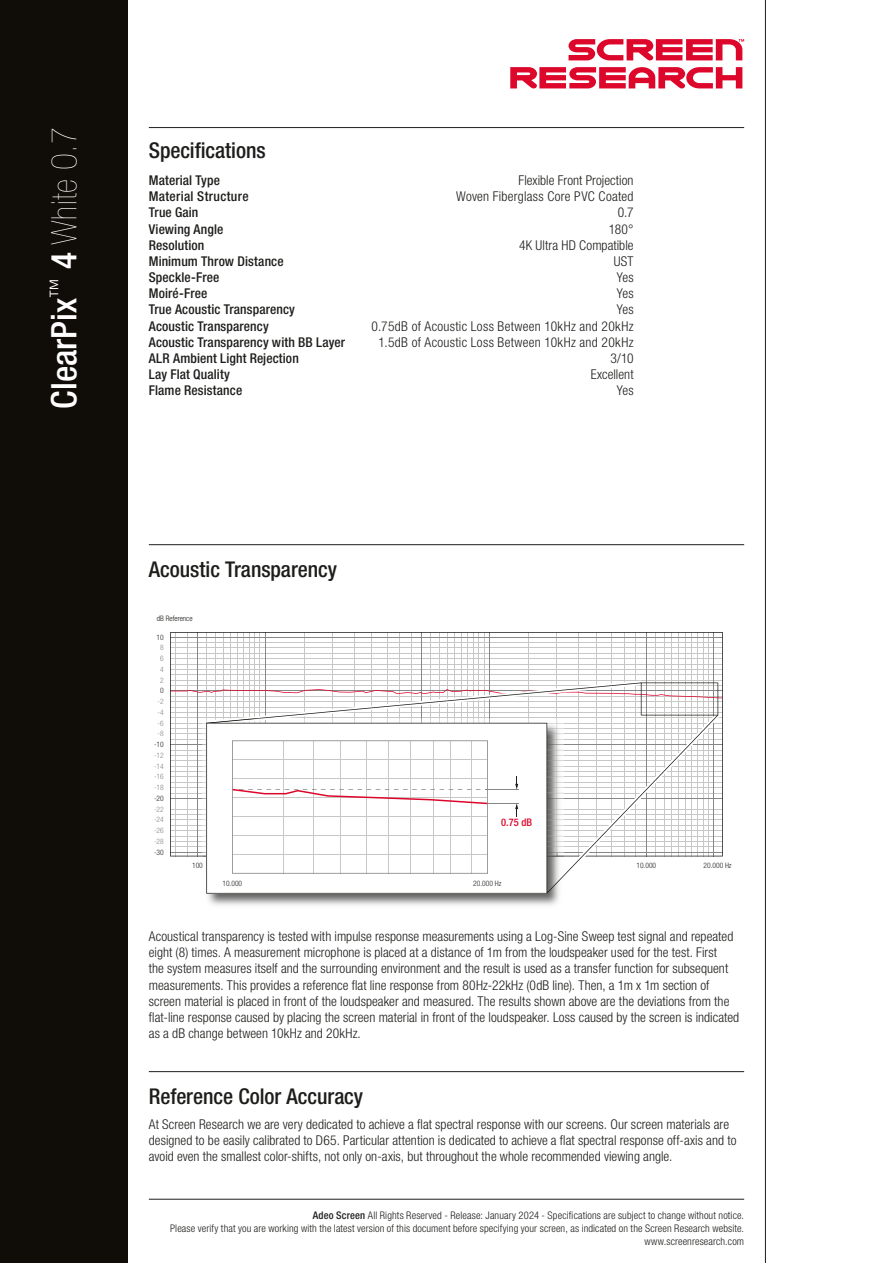
<style>
.page{position:relative;width:893px;height:1263px;background:#fff}
.page>*{position:absolute;margin:0;border:0;box-sizing:border-box;transform-origin:0 0}
.t1{font:500 condensed 35.25px "Helvetica Neue LT Pro";color:#fff}
.t2{font:500 condensed 21.75px "Helvetica Neue LT Pro";letter-spacing:-.005em;color:#1d1d1b}
.t3{font:300 condensed 13.5px/16.2px "Helvetica Neue LT Pro";letter-spacing:.005em;color:#1d1d1b}
.t4{font:500 condensed 13.5px "Helvetica Neue LT Pro";letter-spacing:.01em;color:#1d1d1b}
.t5{font:300 condensed 13.5px "Helvetica Neue LT Pro";letter-spacing:.025em;color:#1d1d1b}
.t6{font:300 condensed 10.5px/12.6px "Helvetica Neue LT Pro";letter-spacing:.015em;color:#1d1d1b;text-align:right}
.t7{font:500 condensed 10.5px "Helvetica Neue LT Pro";color:#dd062b}
.t8{font:300 condensed 7.5px "Helvetica Neue LT Pro";color:#1d1d1b}
.t9{font:300 condensed 7.5px "Helvetica Neue LT Pro";color:#878787}
.s1{font-weight:200}
.s2{font-weight:500}
</style>
<div class="page">
<div style="left:0;top:0;width:128px;height:1263px;background:#100d08"></div>
<hr style="left:765px;top:0;width:1px;height:1263px;background:#1d1d1b">
<svg style="left:510px;top:67px;width:232px;height:21px"></svg>
<svg style="left:569px;top:39px;width:175px;height:21px"></svg>
<hr style="left:149px;top:127px;width:595px;height:1px;background:#1d1d1b">
<hr style="left:149px;top:1199px;width:595px;height:1px;background:#1d1d1b">
<hr style="left:149px;top:544px;width:595px;height:1px;background:#1d1d1b">
<hr style="left:149px;top:1071px;width:595px;height:1px;background:#1d1d1b">
<svg style="left:170px;top:632px;width:553px;height:224px"></svg>
<img style="left:207px;top:893px;width:352px;height:13px">
<svg style="left:171px;top:681px;width:551px;height:212px"></svg>
<h1 class="t1" style="left:43px;top:409px;width:283px;rotate:-90deg">ClearPix<sup>™</sup> 4 <span class="s1">White 0.7</span></h1>
<h2 class="t2" style="left:149px;top:137px;width:118px">Specifications</h2>
<p class="t4" style="left:149px;top:172px;width:73px">Material Type</p>
<p class="t3" style="left:518px;top:172px;width:117px">Flexible Front Projection</p>
<p class="t4" style="left:149px;top:188px;width:101px">Material Structure</p>
<p class="t3" style="left:456px;top:188px;width:179px">Woven Fiberglass Core PVC Coated</p>
<p class="t4" style="left:149px;top:205px;width:51px">True Gain</p>
<p class="t3" style="left:618px;top:204px;width:17px">0.7</p>
<p class="t4" style="left:149px;top:221px;width:76px">Viewing Angle</p>
<p class="t3" style="left:609px;top:221px;width:26px">180°</p>
<p class="t4" style="left:149px;top:237px;width:57px">Resolution</p>
<p class="t3" style="left:519px;top:237px;width:116px">4K Ultra HD Compatible</p>
<p class="t4" style="left:149px;top:253px;width:136px">Minimum Throw Distance</p>
<p class="t3" style="left:614px;top:253px;width:21px">UST</p>
<p class="t4" style="left:149px;top:269px;width:72px">Speckle-Free</p>
<p class="t3" style="left:617px;top:269px;width:18px">Yes</p>
<p class="t4" style="left:149px;top:285px;width:60px">Moiré-Free</p>
<p class="t3" style="left:617px;top:285px;width:18px">Yes</p>
<p class="t4" style="left:149px;top:302px;width:148px">True Acoustic Transparency</p>
<p class="t3" style="left:617px;top:301px;width:18px">Yes</p>
<p class="t4" style="left:149px;top:318px;width:121px">Acoustic Transparency</p>
<p class="t5" style="left:371px;top:318px;width:264px">0.75dB of Acoustic Loss Between 10kHz and 20kHz</p>
<p class="t4" style="left:149px;top:334px;width:198px">Acoustic Transparency with BB Layer</p>
<p class="t5" style="left:378px;top:334px;width:257px">1.5dB of Acoustic Loss Between 10kHz and 20kHz</p>
<p class="t4" style="left:149px;top:350px;width:151px">ALR Ambient Light Rejection</p>
<p class="t3" style="left:610px;top:350px;width:25px">3/10</p>
<p class="t4" style="left:149px;top:366px;width:83px">Lay Flat Quality</p>
<p class="t3" style="left:591px;top:366px;width:44px">Excellent</p>
<p class="t4" style="left:149px;top:382px;width:95px">Flame Resistance</p>
<p class="t3" style="left:617px;top:382px;width:18px">Yes</p>
<h2 class="t2" style="left:149px;top:556px;width:190px">Acoustic Transparency</h2>
<p class="t8" style="left:157px;top:614px;width:37px">dB Reference</p>
<p class="t8" style="left:157px;top:633px;width:9px">10</p>
<p class="t9" style="left:160px;top:643px;width:5px">8</p>
<p class="t9" style="left:160px;top:654px;width:5px">6</p>
<p class="t9" style="left:160px;top:665px;width:5px">4</p>
<p class="t9" style="left:160px;top:676px;width:5px">2</p>
<p class="t8" style="left:160px;top:686px;width:5px">0</p>
<p class="t9" style="left:158px;top:697px;width:8px">-2</p>
<p class="t9" style="left:158px;top:708px;width:8px">-4</p>
<p class="t9" style="left:158px;top:719px;width:8px">-6</p>
<p class="t9" style="left:158px;top:729px;width:8px">-8</p>
<p class="t8" style="left:154px;top:740px;width:11px">-10</p>
<p class="t9" style="left:154px;top:751px;width:11px">-12</p>
<p class="t9" style="left:154px;top:762px;width:11px">-14</p>
<p class="t9" style="left:154px;top:772px;width:11px">-16</p>
<p class="t9" style="left:154px;top:783px;width:11px">-18</p>
<p class="t8" style="left:154px;top:794px;width:11px">-20</p>
<p class="t9" style="left:154px;top:805px;width:11px">-22</p>
<p class="t9" style="left:154px;top:815px;width:11px">-24</p>
<p class="t9" style="left:154px;top:826px;width:11px">-26</p>
<p class="t9" style="left:154px;top:837px;width:11px">-28</p>
<p class="t8" style="left:154px;top:848px;width:11px">-30</p>
<p class="t7" style="left:501px;top:816px;width:32px">0.75 dB</p>
<p class="t8" style="left:192px;top:861px;width:12px">100</p>
<p class="t8" style="left:636px;top:861px;width:21px">10.000</p>
<p class="t8" style="left:703px;top:861px;width:30px">20.000 Hz</p>
<p class="t8" style="left:222px;top:879px;width:21px">10.000</p>
<p class="t8" style="left:473px;top:879px;width:30px">20.000 Hz</p>
<p class="t3" style="left:149px;top:928px;width:592px">Acoustical transparency is tested with impulse response measurements using a Log-Sine Sweep test signal and repeated eight (8) times. A measurement microphone is placed at a distance of 1m from the loudspeaker used for the test. First<br>the system measures itself and the surrounding environment and the result is used as a transfer function for subsequent measurements. This provides a reference flat line response from 80Hz-22kHz (0dB line). Then, a 1m x 1m section of screen material is placed in front of the loudspeaker and measured. The results shown above are the deviations from the flat-line response caused by placing the screen material in front of the loudspeaker. Loss caused by the screen is indicated as a dB change between 10kHz and 20kHz.</p>
<h2 class="t2" style="left:149px;top:1083px;width:216px">Reference Color Accuracy</h2>
<p class="t3" style="left:149px;top:1116px;width:589px">At Screen Research we are very dedicated to achieve a flat spectral response with our screens. Our screen materials are designed to be easily calibrated to D65. Particular attention is dedicated to achieve a flat spectral response off-axis and to avoid even the smallest color-shifts, not only on-axis, but throughout the whole recommended viewing angle.</p>
<p class="t6" style="left:170px;top:1209px;width:575px"><span class="s2">Adeo Screen</span> All Rights Reserved - Release: January 2024 - Specifications are subject to change without notice.<br>Please verify that you are working with the latest version of this document before specifying your screen, as indicated on the Screen Research website. www.screenresearch.com</p>
</div>
